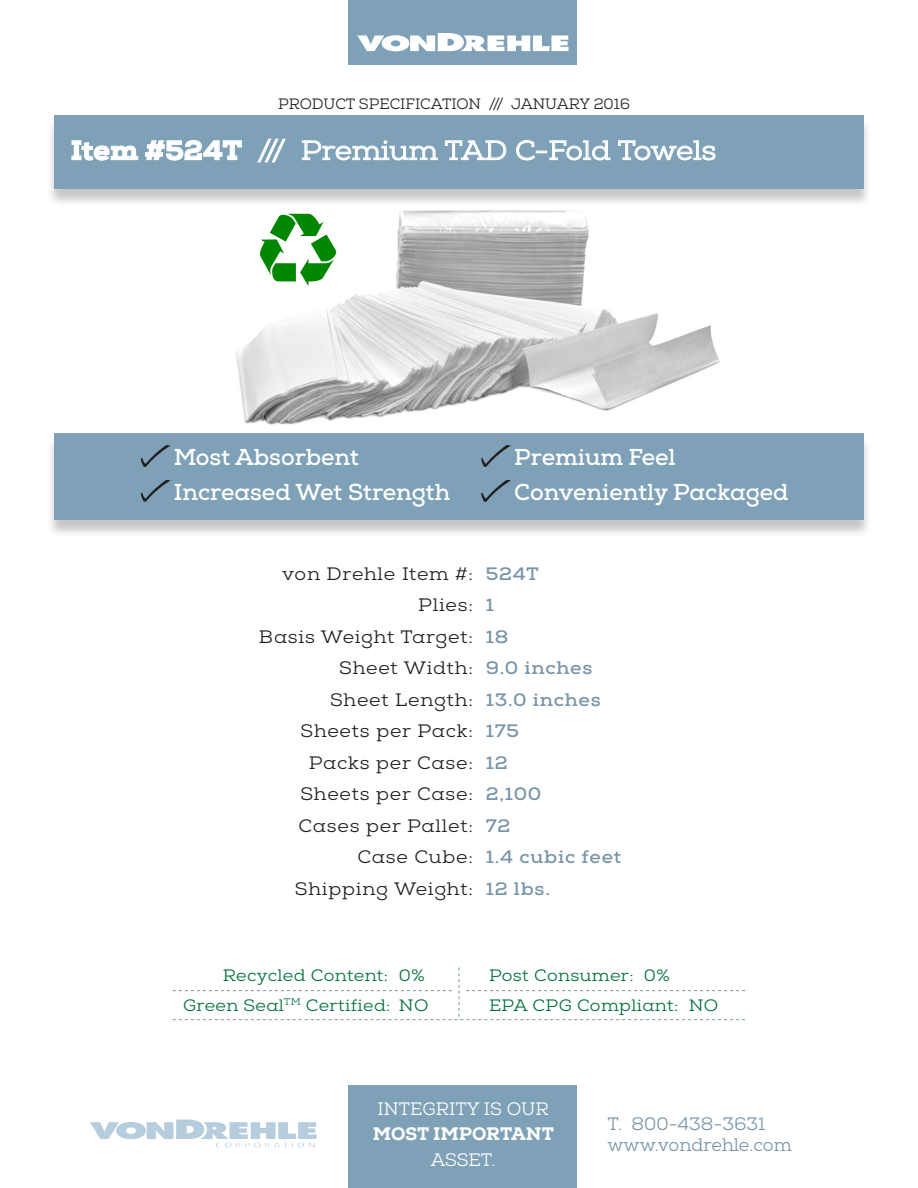
<style>
.page{position:relative;width:918px;height:1188px;background:#fff}
.page>*{position:absolute;margin:0;border:0;box-sizing:border-box;transform-origin:0 0}
.t1{font:27px "Nexa Slab";color:#fff;scale:1.08 1}
.t2{font:700 22.95px "Nexa Slab";color:#fff}
.t3{font:18px "Nexa Slab";letter-spacing:.04em;color:#231f20;scale:1.08 1}
.t4{font:700 18px "Nexa Slab";letter-spacing:.04em;color:#7894a9;scale:1.08 1}
.t5{font:18px "Nexa Slab";color:#7894a9}
.t6{font:18px "Nexa Slab";color:#fff}
.t7{font:800 18px "Nexa Slab";color:#fff}
.t8{font:16.5px "Nexa Slab";letter-spacing:.02em;color:#00703c;scale:1.08 1}
.t9{font:15px "Nexa Slab";color:#231f20}
.s1{font-weight:800}
</style>
<div class="page">
<img style="left:223px;top:210px;width:505px;height:224px">
<div style="left:348px;top:0;width:229px;height:64px;background:#7ea1b7"></div>
<svg style="left:357px;top:33px;width:212px;height:18px"></svg>
<div style="left:348px;top:1086px;width:229px;height:102px;background:#7ea1b7"></div>
<div style="left:46px;top:118px;width:826px;height:89px;background:#231f20;opacity:.25"></div>
<div style="left:54px;top:116px;width:810px;height:73px;background:#7ea1b7"></div>
<svg style="left:71px;top:140px;width:67px;height:21px"></svg>
<svg style="left:145px;top:140px;width:97px;height:21px"></svg>
<svg style="left:257px;top:138px;width:29px;height:25px"></svg>
<svg style="left:302px;top:140px;width:136px;height:21px"></svg>
<svg style="left:445px;top:140px;width:62px;height:20px"></svg>
<svg style="left:516px;top:140px;width:95px;height:21px"></svg>
<svg style="left:618px;top:140px;width:98px;height:21px"></svg>
<svg style="left:90px;top:1120px;width:226px;height:28px"></svg>
<svg style="left:259px;top:214px;width:79px;height:72px"></svg>
<div style="left:46px;top:436px;width:826px;height:102px;background:#231f20;opacity:.25"></div>
<div style="left:54px;top:434px;width:810px;height:86px;background:#7ea1b7"></div>
<svg style="left:141px;top:445px;width:30px;height:22px"></svg>
<svg style="left:481px;top:445px;width:30px;height:22px"></svg>
<svg style="left:481px;top:480px;width:30px;height:22px"></svg>
<svg style="left:141px;top:480px;width:30px;height:22px"></svg>
<svg style="left:173px;top:968px;width:572px;height:52px"></svg>
<p class="t9" style="left:278px;top:95px;width:354px">PRODUCT SPECIFICATION /// JANUARY 2016</p>
<p class="t1" style="left:70px;top:134px;width:600px"><span class="s1">Item #524T</span> /// Premium TAD C-Fold Towels</p>
<p class="t2" style="left:174px;top:443px;width:187px">Most Absorbent</p>
<p class="t2" style="left:514px;top:443px;width:163px">Premium Feel</p>
<p class="t2" style="left:174px;top:478px;width:278px">Increased Wet Strength</p>
<p class="t2" style="left:514px;top:478px;width:276px">Conveniently Packaged</p>
<p class="t3" style="left:282px;top:563px;width:178px">von Drehle Item #:</p>
<p class="t3" style="left:418px;top:594px;width:52px">Plies:</p>
<p class="t3" style="left:259px;top:626px;width:200px">Basis Weight Target:</p>
<p class="t3" style="left:339px;top:657px;width:125px">Sheet Width:</p>
<p class="t3" style="left:330px;top:689px;width:134px">Sheet Length:</p>
<p class="t3" style="left:300px;top:720px;width:161px">Sheets per Pack:</p>
<p class="t3" style="left:309px;top:752px;width:154px">Packs per Case:</p>
<p class="t3" style="left:300px;top:783px;width:161px">Sheets per Case:</p>
<p class="t3" style="left:299px;top:815px;width:163px">Cases per Pallet:</p>
<p class="t3" style="left:358px;top:846px;width:108px">Case Cube:</p>
<p class="t3" style="left:295px;top:878px;width:166px">Shipping Weight:</p>
<p class="t4" style="left:486px;top:563px;width:51px">524T</p>
<p class="t4" style="left:486px;top:594px;width:9px">1</p>
<p class="t4" style="left:486px;top:626px;width:22px">18</p>
<p class="t4" style="left:486px;top:657px;width:100px">9.0 inches</p>
<p class="t4" style="left:486px;top:689px;width:108px">13.0 inches</p>
<p class="t4" style="left:486px;top:720px;width:32px">175</p>
<p class="t4" style="left:486px;top:752px;width:22px">12</p>
<p class="t4" style="left:486px;top:783px;width:53px">2,100</p>
<p class="t4" style="left:486px;top:815px;width:24px">72</p>
<p class="t4" style="left:486px;top:846px;width:127px">1.4 cubic feet</p>
<p class="t4" style="left:486px;top:878px;width:61px">12 lbs.</p>
<p class="t8" style="left:223px;top:965px;width:188px">Recycled Content: 0%</p>
<p class="t8" style="left:489px;top:965px;width:169px">Post Consumer: 0%</p>
<p class="t8" style="left:183px;top:995px;width:229px">Green Seal<sup>TM</sup> Certified: NO</p>
<p class="t8" style="left:489px;top:995px;width:214px">EPA CPG Compliant: NO</p>
<p class="t6" style="left:377px;top:1098px;width:173px">INTEGRITY IS OUR</p>
<p class="t7" style="left:373px;top:1123px;width:183px">MOST IMPORTANT</p>
<p class="t6" style="left:431px;top:1149px;width:66px">ASSET.</p>
<p class="t5" style="left:608px;top:1113px;width:159px">T. 800-438-3631</p>
<p class="t5" style="left:608px;top:1134px;width:186px">www.vondrehle.com</p>
</div>
